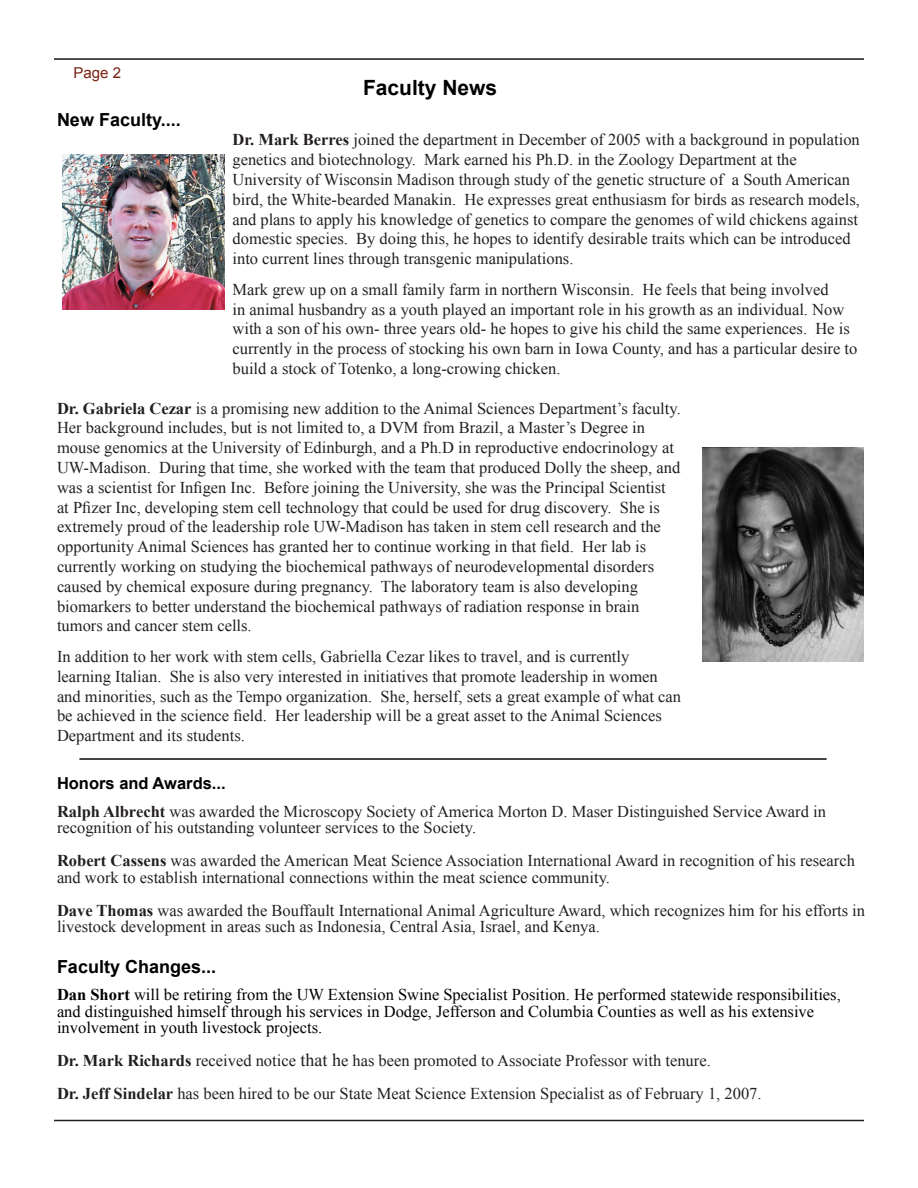
<style>
.page{position:relative;width:918px;height:1188px;background:#fff}
.page>*{position:absolute;margin:0;border:0;box-sizing:border-box;transform-origin:0 0}
.t1{font:700 21px "Arial";color:#000}
.t2{font:700 18px "Arial";color:#000}
.t3{font:16.5px/19.8px "Times New Roman";color:#231f20}
.t4{font:16.5px/16.5px "Times New Roman";color:#000}
.t5{font:700 16.5px "Arial";color:#000}
.t6{font:15px "Arial";color:#782214}
.s1{font-weight:700}
.s2{font-size:18px}
</style>
<div class="page">
<hr style="left:54px;top:58px;width:810px;height:2px;background:#231f20">
<img style="left:63px;top:154px;width:162px;height:155px">
<img style="left:702px;top:447px;width:162px;height:215px">
<hr style="left:80px;top:758px;width:746px;height:2px;background:#231f20">
<hr style="left:54px;top:1120px;width:810px;height:1px;background:#231f20">
<p class="t6" style="left:74px;top:65px;width:49px">Page 2</p>
<p class="t2" style="left:57px;top:109px;width:125px">New Faculty....</p>
<p class="t1" style="left:363px;top:76px;width:136px">Faculty News</p>
<p class="t3" style="left:232px;top:130px;width:629px"><span class="s1">Dr. Mark Berres</span> joined the department in December of 2005 with a background in population genetics and biotechnology. Mark earned his Ph.D. in the Zoology Department at the University of Wisconsin Madison through study of the genetic structure of a South American bird, the White-bearded Manakin. He expresses great enthusiasm for birds as research models, and plans to apply his knowledge of genetics to compare the genomes of wild chickens against domestic species. By doing this, he hopes to identify desirable traits which can be introduced into current lines through transgenic manipulations.</p>
<p class="t3" style="left:232px;top:279px;width:626px">Mark grew up on a small family farm in northern Wisconsin. He feels that being involved<br>in animal husbandry as a youth played an important role in his growth as an individual. Now with a son of his own- three years old- he hopes to give his child the same experiences. He is currently in the process of stocking his own barn in Iowa County, and has a particular desire to build a stock of Totenko, a long-crowing chicken.</p>
<p class="t3" style="left:57px;top:398px;width:625px"><span class="s1">Dr. Gabriela Cezar</span> is a promising new addition to the Animal Sciences Department’s faculty.<br>Her background includes, but is not limited to, a DVM from Brazil, a Master’s Degree in mouse genomics at the University of Edinburgh, and a Ph.D in reproductive endocrinology at UW-Madison. During that time, she worked with the team that produced Dolly the sheep, and was a scientist for Infigen Inc. Before joining the University, she was the Principal Scientist at Pfizer Inc, developing stem cell technology that could be used for drug discovery. She is extremely proud of the leadership role UW-Madison has taken in stem cell research and the opportunity Animal Sciences has granted her to continue working in that field. Her lab is currently working on studying the biochemical pathways of neurodevelopmental disorders caused by chemical exposure during pregnancy. The laboratory team is also developing biomarkers to better understand the biochemical pathways of radiation response in brain tumors and cancer stem cells.</p>
<p class="t3" style="left:57px;top:646px;width:626px">In addition to her work with stem cells, Gabriella Cezar likes to travel, and is currently learning Italian. She is also very interested in initiatives that promote leadership in women and minorities, such as the Tempo organization. She, herself, sets a great example of what can be achieved in the science field. Her leadership will be a great asset to the Animal Sciences Department and its students.</p>
<p class="t5" style="left:57px;top:774px;width:170px">Honors and Awards...</p>
<p class="t3" style="left:57px;top:803px;width:770px;line-height:16.5px"><span class="s1">Ralph Albrecht</span> was awarded the Microscopy Society of America Morton D. Maser Distinguished Service Award in recognition of his outstanding volunteer services to the Society.</p>
<p class="t3" style="left:57px;top:852px;width:800px;line-height:16.5px"><span class="s1">Robert Cassens</span> was awarded the American Meat Science Association International Award in recognition of his research and work to establish international connections within the meat science community.</p>
<p class="t3" style="left:57px;top:902px;width:810px;line-height:16.5px"><span class="s1">Dave Thomas</span> was awarded the Bouffault International Animal Agriculture Award, which recognizes him for his efforts in livestock development in areas such as Indonesia, Central Asia, Israel, and Kenya.</p>
<p class="t2" style="left:57px;top:957px;width:161px">Faculty Changes...</p>
<p class="t4" style="left:57px;top:986px;width:785px"><span class="s1">Dan Short</span> will be retiring from the UW Extension Swine Specialist Position. He performed statewide responsibilities, and distinguished himself through his services in Dodge, Jefferson and Columbia Counties as well as his extensive involvement in youth livestock projects.</p>
<p class="t3" style="left:57px;top:1044px;width:706px;line-height:33px"><span class="s1">Dr. Mark Richards</span> received notice <span class="s2">that h</span>e has been promoted to Associate Professor with tenure.<br><span class="s1">Dr. Jeff Sindelar</span> has been hired to be our State Meat Science Extension Specialist as of February 1, 2007.</p>
</div>
